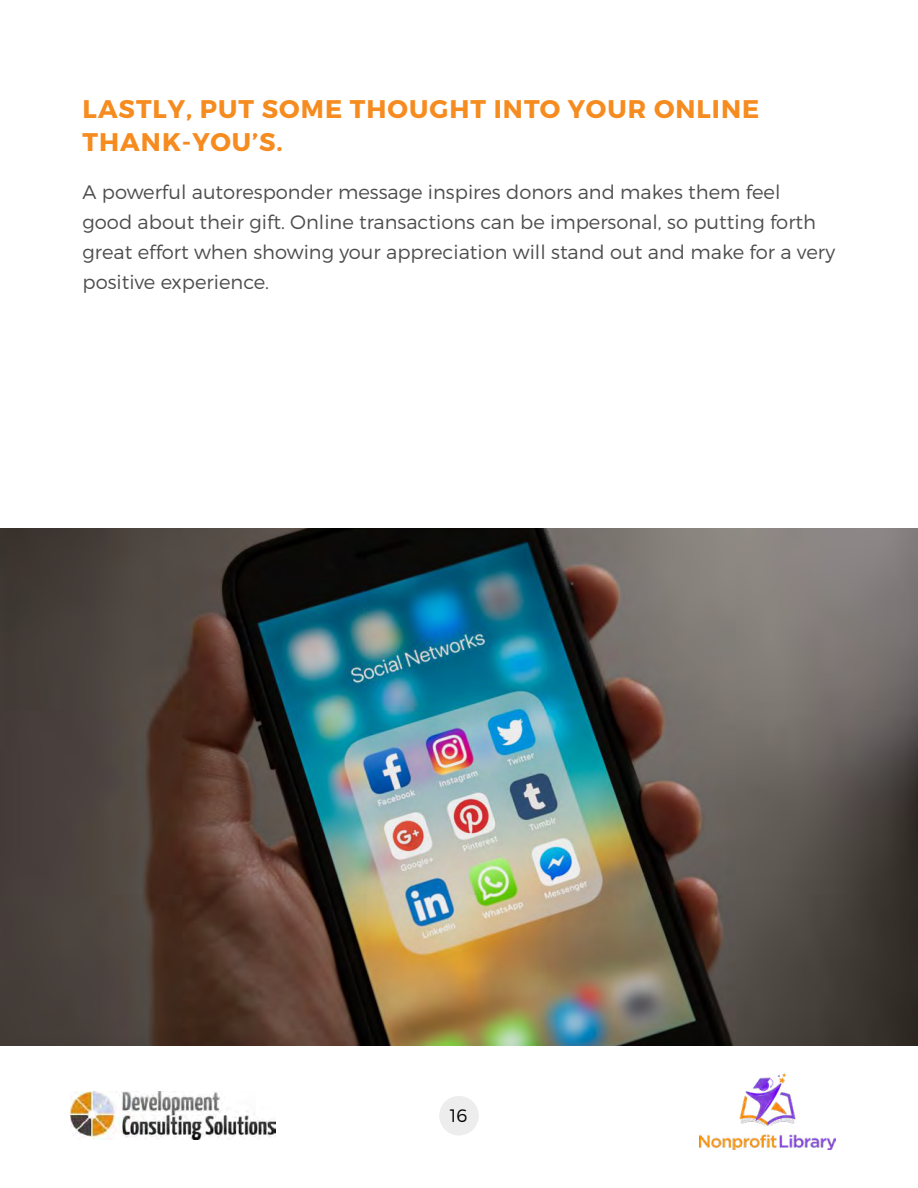
<style>
.page{position:relative;width:918px;height:1188px;background:#fff}
.page>*{position:absolute;margin:0;border:0;box-sizing:border-box;transform-origin:0 0}
.t1{font:700 25.5px/33px "Montserrat";letter-spacing:.04em;color:#f68b1f}
.t2{font:300 19.5px/30px "Montserrat";color:#4d4d4f}
.t3{font:300 18px "Montserrat";color:#000}
</style>
<div class="page">
<img style="left:700px;top:1073px;width:135px;height:77px">
<div style="left:439px;top:1096px;width:40px;height:40px;background:#ededee;border-radius:50%"></div>
<img style="left:71px;top:1092px;width:204px;height:48px">
<img style="left:0;top:528px;width:918px;height:517px">
<h1 class="t1" style="left:83px;top:93px;width:678px">LASTLY, PUT SOME THOUGHT INTO YOUR ONLINE<br>THANK-YOU’S.</h1>
<p class="t2" style="left:82px;top:176px;width:754px">A powerful autoresponder message inspires donors and makes them feel<br>good about their gift. Online transactions can be impersonal, so putting forth great effort when showing your appreciation will stand out and make for a very positive experience.</p>
<p class="t3" style="left:450px;top:1105px;width:19px">16</p>
</div>
